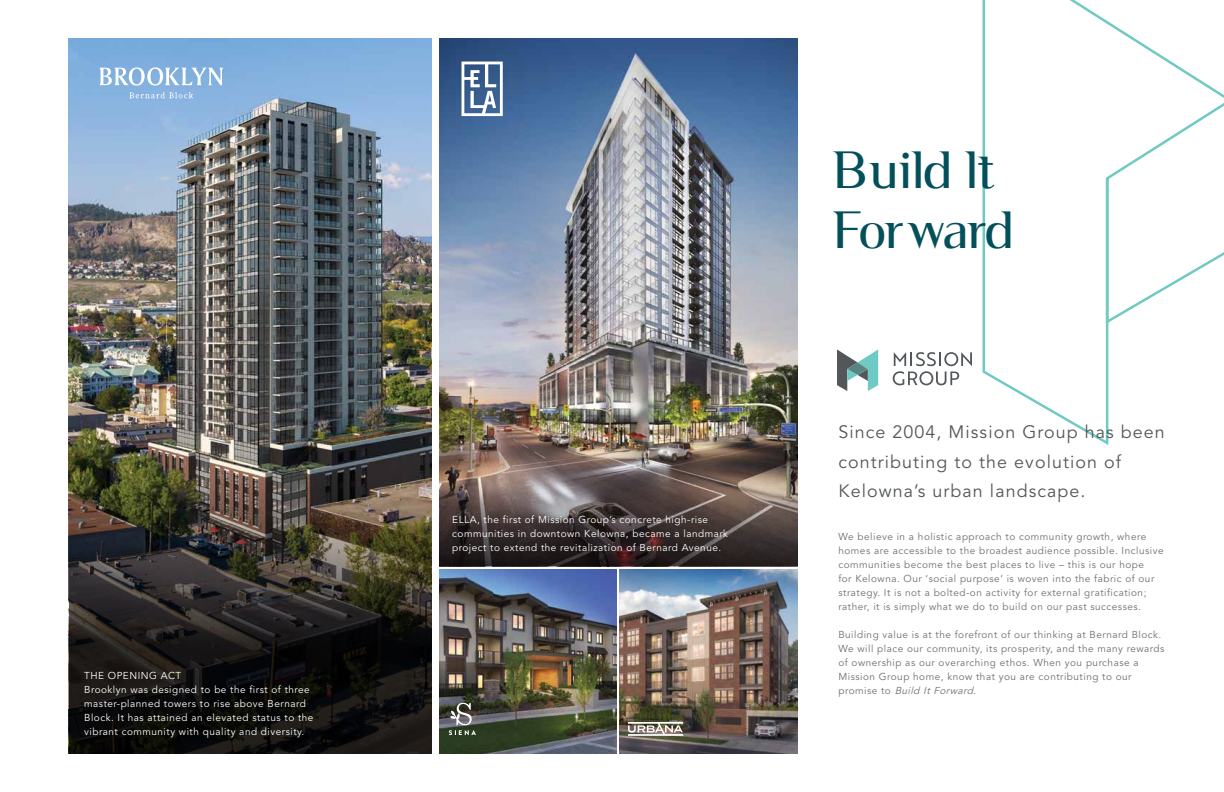
<style>
.page{position:relative;width:1224px;height:792px;background:#fff}
.page>*{position:absolute;margin:0;border:0;box-sizing:border-box;transform-origin:0 0}
.t1{font:50px/60px "Luxia Display";letter-spacing:-.03em;color:#03505b}
.t2{font:17.9px/29.4px "Avenir";letter-spacing:.06em;color:#53575a}
.t3{font:10px/14px "Avenir";letter-spacing:.05em;color:#6d6e71}
.t4{font:10px/14px "Avenir";letter-spacing:.05em;color:#fff}
.s1{font-style:italic}
</style>
<div class="page">
<img style="left:439px;top:39px;width:359px;height:406px">
<img style="left:439px;top:445px;width:359px;height:121px">
<svg style="left:982px;top:0;width:242px;height:445px"></svg>
<img style="left:69px;top:39px;width:362px;height:426px">
<img style="left:69px;top:465px;width:362px;height:288px">
<img style="left:439px;top:569px;width:177px;height:184px">
<img style="left:620px;top:569px;width:178px;height:184px">
<svg style="left:129px;top:92px;width:64px;height:6px"></svg>
<svg style="left:100px;top:67px;width:123px;height:19px"></svg>
<svg style="left:628px;top:723px;width:55px;height:12px"></svg>
<svg style="left:893px;top:352px;width:79px;height:33px"></svg>
<svg style="left:837px;top:349px;width:41px;height:42px"></svg>
<svg style="left:449px;top:703px;width:27px;height:32px"></svg>
<svg style="left:462px;top:62px;width:41px;height:54px"></svg>
<p class="t4" style="left:84px;top:669px;width:231px">THE OPENING ACT<br>Brooklyn was designed to be the first of three master-planned towers to rise above Bernard Block. It has attained an elevated status to the vibrant community with quality and diversity.</p>
<p class="t4" style="left:452px;top:512px;width:277px">ELLA, the first of Mission Group’s concrete high-rise communities in downtown Kelowna, became a landmark project to extend the revitalization of Bernard Avenue.</p>
<h1 class="t1" style="left:831px;top:139px;width:183px">Build It<br>Forward</h1>
<h2 class="t2" style="left:838px;top:418px;width:328px">Since 2004, Mission Group has been contributing to the evolution of<br>Kelowna’s urban landscape.</h2>
<p class="t3" style="left:838px;top:530px;width:327px">We believe in a holistic approach to community growth, where homes are accessible to the broadest audience possible. Inclusive communities become the best places to live – this is our hope<br>for Kelowna. Our ‘social purpose’ is woven into the fabric of our strategy. It is not a bolted-on activity for external gratification; rather, it is simply what we do to build on our past successes.</p>
<p class="t3" style="left:838px;top:628px;width:328px">Building value is at the forefront of our thinking at Bernard Block.<br>We will place our community, its prosperity, and the many rewards of ownership as our overarching ethos. When you purchase a Mission Group home, know that you are contributing to our<br>p ro m i s e t o <span class="s1">Build It Forward</span>.</p>
</div>
